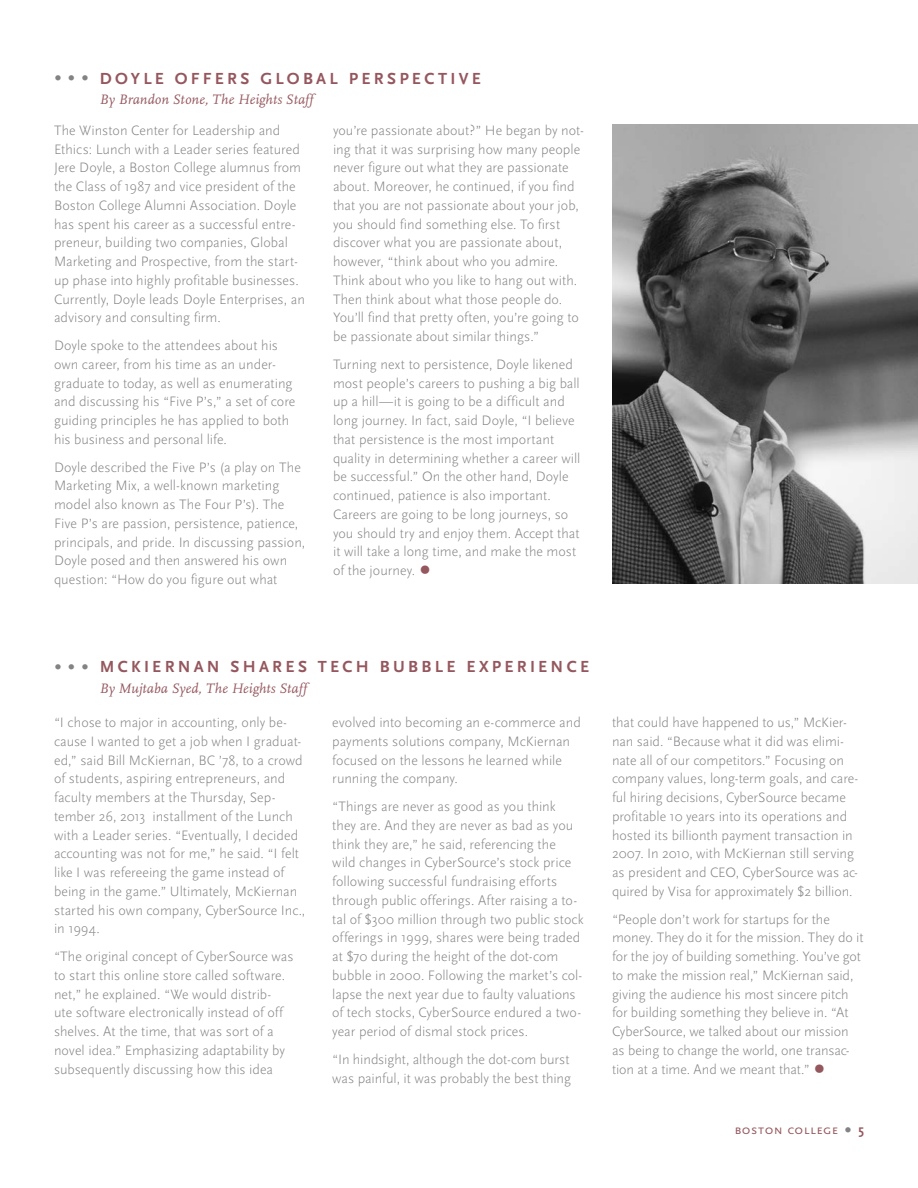
<style>
.page{position:relative;width:918px;height:1188px;background:#fff}
.page>*{position:absolute;margin:0;border:0;box-sizing:border-box;transform-origin:0 0}
.t1{font:italic 36px "Scala OT";color:#95575e}
.t2{font:italic 22.5px "Scala OT";color:#838386}
.t3{font:700 16.8px "Scala Sans OT";letter-spacing:.195em;color:#95575e}
.t4{font:300 14.25px/18.8px "Scala Sans";color:#838386}
.t5{font:italic 14.25px "Scala";letter-spacing:.01em;color:#95575e}
.t6{font:13.5px "Scala Sans OT";letter-spacing:.03em;color:#95575e}
.s1{font-family:"Scala OT";font-style:italic;font-size:22.5px;color:#838386}
.s2{font-weight:700}
</style>
<div class="page">
<img style="left:612px;top:124px;width:306px;height:459px">
<h2 class="t2" style="left:54px;top:64px;width:37px">• • •</h2>
<p class="t3" style="left:100px;top:69px;width:383px">DOYLE OFFERS GLOBAL PERSPECTIVE</p>
<p class="t5" style="left:100px;top:92px;width:215px">By Brandon Stone, The Heights Staff</p>
<p class="t4" style="left:54px;top:121px;width:252px">The Winston Center for Leadership and Ethics: Lunch with a Leader series featured Jere Doyle, a Boston College alumnus from the Class of 1987 and vice president of the Boston College Alumni Association. Doyle has spent his career as a successful entre&shy;preneur, building two companies, Global Marketing and Prospective, from the start&shy;up phase into highly profitable businesses.<br>Currently, Doyle leads Doyle Enterprises, an advisory and consulting firm.</p>
<p class="t4" style="left:54px;top:336px;width:243px">Doyle spoke to the attendees about his own career, from his time as an under&shy;graduate to today, as well as enumerating and discussing his “Five P’s,” a set of core guiding principles he has applied to both his business and personal life.</p>
<p class="t4" style="left:54px;top:458px;width:253px">Doyle described the Five P’s (a play on The Marketing Mix, a well-known marketing model also known as The Four P’s). The Five P’s are passion, persistence, patience, principals, and pride. In discussing passion, Doyle posed and then answered his own question: “How do you figure out what</p>
<p class="t4" style="left:333px;top:121px;width:252px">you’re passionate about?” He began by not&shy;ing that it was surprising how many people never figure out what they are passionate about. Moreover, he continued, if you find that you are not passionate about your job, you should find something else. To first discover what you are passionate about, however, “think about who you admire.<br>Think about who you like to hang out with.<br>Then think about what those people do.<br>You’ll find that pretty often, you’re going to be passionate about similar things.”</p>
<p class="t4" style="left:333px;top:355px;width:249px">Turning next to persistence, Doyle likened most people’s careers to pushing a big ball up a hill—it is going to be a difficult and long journey. In fact, said Doyle, “I believe that persistence is the most important quality in determining whether a career will be successful.” On the other hand, Doyle continued, patience is also important.<br>Careers are going to be long journeys, so you should try and enjoy them. Accept that it will take a long time, and make the most of the journey.</p>
<h1 class="t1" style="left:419px;top:547px;width:14px">•</h1>
<h2 class="t2" style="left:54px;top:652px;width:37px">• • •</h2>
<p class="t3" style="left:100px;top:658px;width:491px">MCKIERNAN SHARES TECH BUBBLE EXPERIENCE</p>
<p class="t5" style="left:100px;top:681px;width:209px">By Mujtaba Syed, The Heights Staff</p>
<p class="t4" style="left:54px;top:713px;width:253px">“I chose to major in accounting, only be&shy;cause I wanted to get a job when I graduat&shy;ed,” said Bill McKiernan, BC ’78, to a crowd of students, aspiring entrepreneurs, and faculty members at the Thursday, Sep&shy;tember 26, 2013 installment of the Lunch with a Leader series. “Eventually, I decided accounting was not for me,” he said. “I felt like I was refereeing the game instead of being in the game.” Ultimately, McKiernan started his own company, CyberSource Inc., in 1994.</p>
<p class="t4" style="left:54px;top:947px;width:241px">“The original concept of CyberSource was to start this online store called software. net,” he explained. “We would distrib-<br>ute software electronically instead of off shelves. At the time, that was sort of a novel idea.” Emphasizing adaptability by subsequently discussing how this idea</p>
<p class="t4" style="left:332px;top:713px;width:250px">evolved into becoming an e-commerce and payments solutions company, McKiernan focused on the lessons he learned while running the company.</p>
<p class="t4" style="left:332px;top:797px;width:253px">“Things are never as good as you think<br>they are. And they are never as bad as you think they are,” he said, referencing the<br>wild changes in CyberSource’s stock price following successful fundraising efforts through public offerings. After raising a to&shy;tal of $300 million through two public stock offerings in 1999, shares were being traded at $70 during the height of the dot-com bubble in 2000. Following the market’s col&shy;lapse the next year due to faulty valuations of tech stocks, CyberSource endured a two&shy;year period of dismal stock prices.</p>
<p class="t4" style="left:332px;top:1050px;width:240px">“In hindsight, although the dot-com burst was painful, it was probably the best thing</p>
<p class="t4" style="left:612px;top:713px;width:248px">that could have happened to us,” McKier&shy;nan said. “Because what it did was elimi&shy;nate all of our competitors.” Focusing on company values, long-term goals, and care&shy;ful hiring decisions, CyberSource became profitable 10 years into its operations and hosted its billionth payment transaction in 2007. In 2010, with McKiernan still serving as president and CEO, CyberSource was ac&shy;quired by Visa for approximately $2 billion.</p>
<p class="t4" style="left:612px;top:910px;width:253px">“People don’t work for startups for the money. They do it for the mission. They do it for the joy of building something. You’ve got to make the mission real,” McKiernan said, giving the audience his most sincere pitch for building something they believe in. “At CyberSource, we talked about our mission as being to change the world, one transac&shy;tion at a time. And we meant that.”</p>
<h1 class="t1" style="left:813px;top:1045px;width:14px">•</h1>
<p class="t6" style="left:735px;top:1123px;width:131px">boston college <span class="s1">•</span> <span class="s2">5</span></p>
</div>
